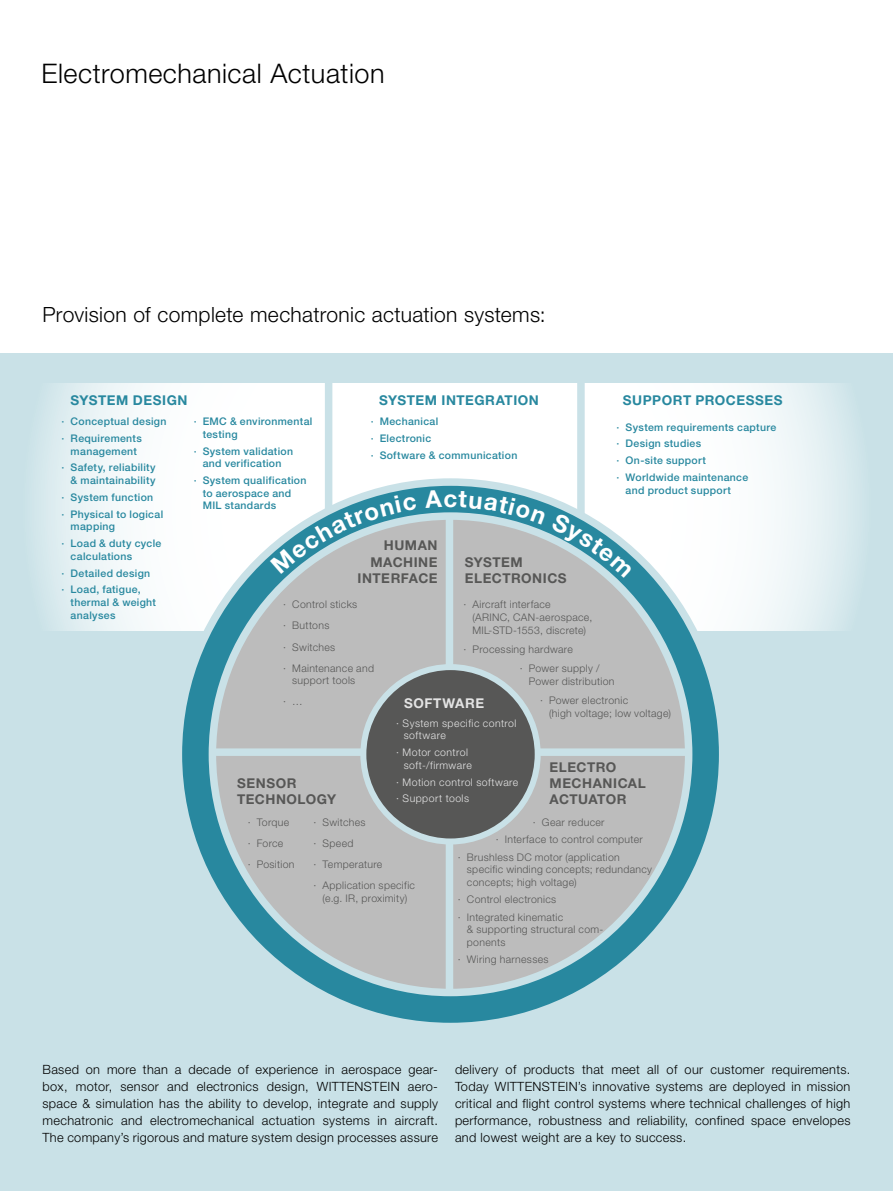
<style>
.page{position:relative;width:893px;height:1191px;background:#fff}
.page>*{position:absolute;margin:0;border:0;box-sizing:border-box;transform-origin:0 0}
.t1{font:300 27px "Helvetica Neue LT Std";letter-spacing:.02em;color:#000}
.t2{font:700 24px "Helvetica Neue LT Std";color:#fff}
.t3{font:300 21px "Helvetica Neue LT Std";letter-spacing:.015em;color:#000}
.t4{font:700 13.5px/16.2px "Helvetica Neue LT Std";letter-spacing:.04em;color:#575756}
.t5{font:700 13.5px "Helvetica Neue LT Std";letter-spacing:.04em;color:#28889f}
.t6{font:700 13.5px "Helvetica Neue LT Std";letter-spacing:.04em;color:#e3e3e3}
.t7{font:300 12.75px/17.1px "Helvetica Neue LT Std";letter-spacing:.025em;color:#000;text-align:justify}
.t8{font:300 10.5px/21.1px "Helvetica Neue LT Std";letter-spacing:.03em;color:#575756}
.t9{font:500 10.5px/16.8px "Helvetica Neue LT Std";letter-spacing:.03em;color:#28889f}
.t10{font:300 10.5px/12.6px "Helvetica Neue LT Std";letter-spacing:.045em;color:#e3e3e3}
</style>
<div class="page">
<div style="left:0;top:354px;width:893px;height:837px;background:#c9e1e7"></div>
<svg style="left:37px;top:383px;width:820px;height:247px;background:#f5f9fa"></svg>
<div style="left:325px;top:375px;width:7px;height:136px;background:#c9e1e7"></div>
<div style="left:577px;top:375px;width:8px;height:155px;background:#c9e1e7"></div>
<svg style="left:178px;top:482px;width:545px;height:544px;fill:#28889f"></svg>
<div style="left:212px;top:516px;width:477px;height:476px;background:#bcbcbc;border-radius:50%"></div>
<div style="left:446px;top:516px;width:7px;height:476px;background:#c9e1e7"></div>
<div style="left:212px;top:748px;width:477px;height:8px;background:#c9e1e7"></div>
<div style="left:363px;top:667px;width:175px;height:174px;background:#575756;border-radius:50%"></div>
<div style="left:360px;top:664px;width:181px;height:180px;border:6px solid #c9e1e7;border-radius:50%"></div>
<svg style="left:270px;top:495px;width:147px;height:79px"></svg>
<svg style="left:425px;top:490px;width:17px;height:18px"></svg>
<svg style="left:458px;top:491px;width:174px;height:87px"></svg>
<h1 class="t1" style="left:42px;top:57px;width:345px">Electromechanical Actuation</h1>
<h3 class="t3" style="left:43px;top:301px;width:505px">Provision of complete mechatronic actuation systems:</h3>
<p class="t5" style="left:71px;top:392px;width:118px">SYSTEM DESIGN</p>
<p class="t5" style="left:379px;top:392px;width:161px">SYSTEM INTEGRATION</p>
<p class="t5" style="left:623px;top:392px;width:161px">SUPPORT PROCESSES</p>
<p class="t9" style="left:371px;top:413px;width:148px">· Mechanical<br>· Electronic<br>· Software &amp; communication</p>
<p class="t9" style="left:62px;top:413px;width:106px">· Conceptual design · Requirements</p>
<p class="t9" style="left:62px;top:442px;width:96px;text-indent:9px">management<br>· Safety, reliability</p>
<p class="t9" style="left:62px;top:472px;width:103px;text-indent:9px">&amp; maintainability<br>· System function<br>· Physical to logical</p>
<p class="t9" style="left:62px;top:518px;width:101px;text-indent:9px">mapping<br>· Load &amp; duty cycle</p>
<p class="t9" style="left:62px;top:547px;width:90px;text-indent:9px">calculations<br>· Detailed design · Load, fatigue,</p>
<p class="t9" style="left:71px;top:596px;width:87px;line-height:12.6px">thermal &amp; weight analyses</p>
<p class="t9" style="left:203px;top:415px;width:111px;line-height:12.6px;text-indent:-9px">· EMC &amp; environmental testing</p>
<p class="t9" style="left:194px;top:444px;width:101px;line-height:12.6px;text-align:center">· System validation and verification</p>
<p class="t9" style="left:203px;top:474px;width:105px;line-height:12.6px;text-indent:-9px">· System qualification to aerospace and<br>MIL standards</p>
<p class="t9" style="left:617px;top:418px;width:161px">· System requirements capture · Design studies<br>· On-site support<br>· Worldwide maintenance</p>
<p class="t9" style="left:626px;top:481px;width:107px">and product support</p>
<h2 class="t2" style="left:444px;top:483px;width:15px">c</h2>
<p class="t4" style="left:358px;top:537px;width:81px;text-align:right">HUMAN<br>MACHINE<br>INTERFACE</p>
<p class="t8" style="left:283px;top:594px;width:92px">· Control sticks<br>· Buttons<br>· Switches<br>· Maintenance and</p>
<p class="t8" style="left:283px;top:669px;width:73px;text-indent:9px">support tools · …</p>
<p class="t4" style="left:465px;top:553px;width:103px">SYSTEM<br>ELECTRONICS</p>
<p class="t8" style="left:472px;top:598px;width:121px;line-height:12.6px;text-indent:-9px">· Aircraft interface<br>(ARINC, CAN-aerospace,<br>MIL-STD-1553, discrete)</p>
<p class="t8" style="left:520px;top:639px;width:81px;line-height:19.4px;text-indent:-56px">· Processing hardware<br>· Power supply /</p>
<p class="t8" style="left:529px;top:670px;width:87px">Power distribution</p>
<p class="t8" style="left:549px;top:694px;width:123px;line-height:12.6px;text-indent:-9px">· Power electronic<br>(high voltage; low voltage)</p>
<p class="t6" style="left:404px;top:694px;width:81px">SOFTWARE</p>
<p class="t10" style="left:404px;top:716px;width:114px;text-indent:-7px">· System specific control software</p>
<p class="t10" style="left:404px;top:746px;width:70px;text-indent:-8px">· Motor control soft-/firmware</p>
<p class="t10" style="left:396px;top:773px;width:124px;line-height:16.8px">· Motion control software · Support tools</p>
<p class="t4" style="left:550px;top:759px;width:98px">ELECTRO<br>MECHANICAL<br>ACTUATOR</p>
<p class="t8" style="left:533px;top:811px;width:73px">· Gear reducer</p>
<p class="t8" style="left:467px;top:850px;width:187px;line-height:12.6px;text-indent:-9px">· Brushless DC motor (application specific winding concepts; redundancy concepts; high voltage)</p>
<p class="t4" style="left:237px;top:775px;width:101px">SENSOR<br>TECHNOLOGY</p>
<p class="t8" style="left:314px;top:811px;width:103px">· Switches<br>· Speed<br>· Temperature<br>· Application specific</p>
<p class="t8" style="left:323px;top:887px;width:86px">(e.g. IR, proximity)</p>
<p class="t8" style="left:248px;top:811px;width:48px">· Torque · Force<br>· Position</p>
<p class="t8" style="left:496px;top:828px;width:148px">· Interface to control computer</p>
<p class="t8" style="left:458px;top:890px;width:107px;line-height:17.4px">· Control electronics<br>· Integrated kinematic</p>
<p class="t8" style="left:467px;top:923px;width:138px;line-height:12.6px">&amp; supporting structural com&shy;ponents</p>
<p class="t8" style="left:458px;top:949px;width:92px">· Wiring harnesses</p>
<p class="t7" style="left:43px;top:1060px;width:397px">Based on more than a decade of experience in aerospace gear&shy;box, motor, sensor and electronics design, WITTENSTEIN aero&shy;space &amp; simulation has the ability to develop, integrate and supply mechatronic and electromechanical actuation systems in aircraft.<br>The company’s rigorous and mature system design processes assure</p>
<p class="t7" style="left:455px;top:1060px;width:397px">delivery of products that meet all of our customer requirements.<br>Today WITTENSTEIN’s innovative systems are deployed in mission critical and flight control systems where technical challenges of high performance, robustness and reliability, confined space envelopes and lowest weight are a key to success.</p>
</div>
